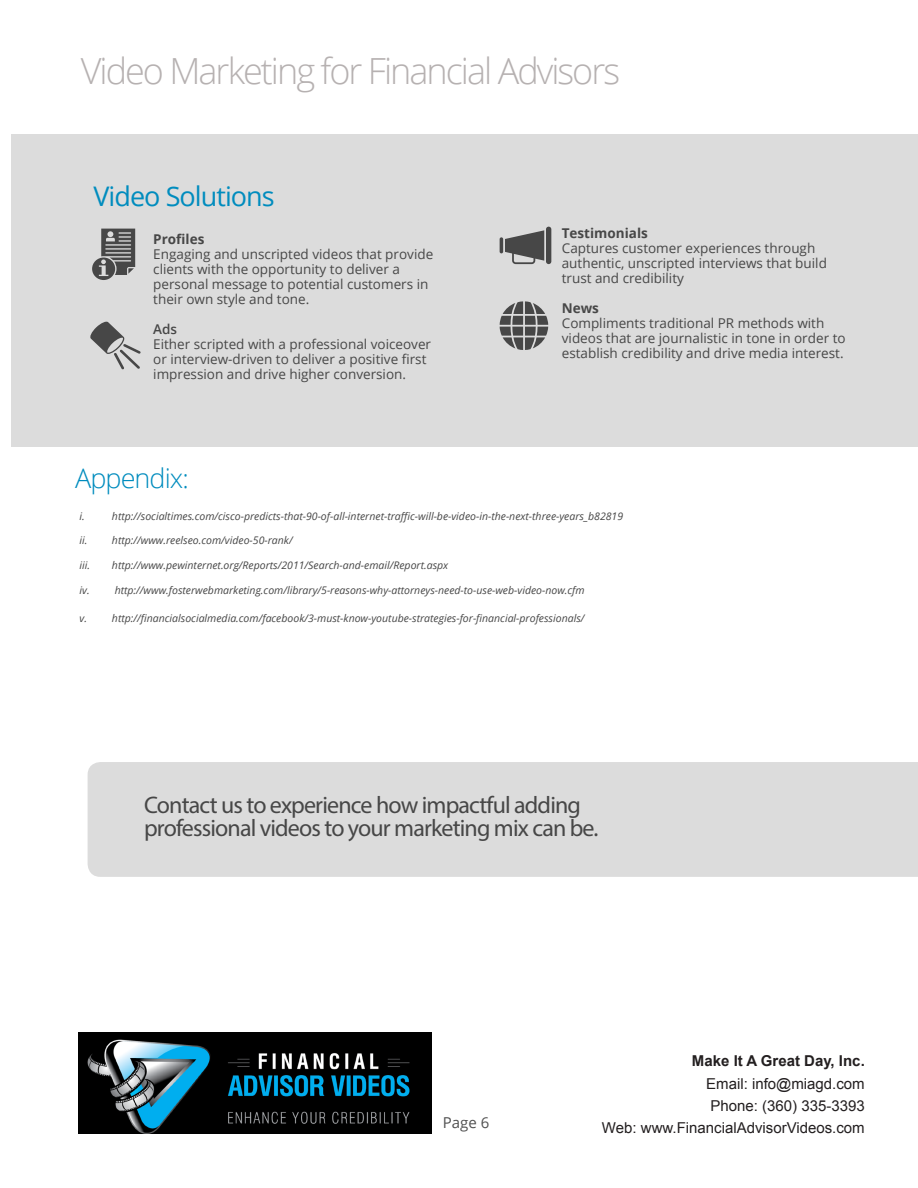
<style>
.page{position:relative;width:918px;height:1188px;background:#fff}
.page>*{position:absolute;margin:0;border:0;box-sizing:border-box;transform-origin:0 0}
.t1{font:300 36px "Open Sans";letter-spacing:-.055em;color:#b6b1b1}
.t2{font:27px "Open Sans";letter-spacing:-.035em;color:#008cbe}
.t3{font:300 27px "Open Sans";letter-spacing:-.035em;color:#008cbe}
.t4{font:24px/22.5px "Myriad Pro";letter-spacing:-.035em;color:#474747}
.t5{font:15px "Arial";color:#231f20}
.t6{font:700 15px "Arial";color:#231f20}
.t7{font:15px "Open Sans";color:#505050}
.t8{font:13.5px/15px "Open Sans";color:#474747}
.t9{font:700 13.5px "Open Sans";color:#474747}
.t10{font:600 13.5px "Open Sans";color:#474747}
.t11{font:italic 10.5px "Open Sans";color:#474747}
</style>
<div class="page">
<div style="left:11px;top:134px;width:907px;height:312px;background:#dcdcdc"></div>
<div style="left:88px;top:762px;width:830px;height:115px;background:#dcdcdc"></div>
<svg style="left:500px;top:227px;width:51px;height:37px"></svg>
<svg style="left:90px;top:321px;width:51px;height:49px"></svg>
<svg style="left:92px;top:229px;width:43px;height:51px"></svg>
<svg style="left:500px;top:301px;width:48px;height:49px"></svg>
<img style="left:78px;top:1032px;width:353px;height:102px">
<p class="t1" style="left:81px;top:46px;width:541px">Video Marketing for Financial Advisors</p>
<p class="t2" style="left:93px;top:177px;width:183px">Video Solutions</p>
<p class="t9" style="left:153px;top:229px;width:53px">Profiles</p>
<p class="t8" style="left:153px;top:246px;width:281px">Engaging and unscripted videos that provide clients with the opportunity to deliver a personal message to potential customers in their own style and tone.</p>
<p class="t10" style="left:153px;top:319px;width:25px">Ads</p>
<p class="t8" style="left:153px;top:336px;width:279px">Either scripted with a professional voiceover or interview-driven to deliver a positive first impression and drive higher conversion.</p>
<p class="t9" style="left:562px;top:223px;width:88px">Testimonials</p>
<p class="t8" style="left:562px;top:240px;width:267px">Captures customer experiences through authentic, unscripted interviews that build trust and credibility</p>
<p class="t9" style="left:562px;top:298px;width:39px">News</p>
<p class="t8" style="left:562px;top:315px;width:285px">Compliments traditional PR methods with videos that are journalistic in tone in order to establish credibility and drive media interest.</p>
<p class="t3" style="left:75px;top:459px;width:115px">Appendix:</p>
<p class="t11" style="left:80px;top:509px;width:7px">i.</p>
<p class="t11" style="left:112px;top:509px;width:513px">http://socialtimes.com/cisco-predicts-that-90-of-all-internet-traffic-will-be-video-in-the-next-three-years_b82819</p>
<p class="t11" style="left:80px;top:533px;width:215px">ii. http://www.reelseo.com/video-50-rank/</p>
<p class="t11" style="left:80px;top:558px;width:12px">iii.</p>
<p class="t11" style="left:112px;top:558px;width:338px">http://www.pewinternet.org/Reports/2011/Search-and-email/Report.aspx</p>
<p class="t11" style="left:80px;top:583px;width:507px">iv. http://www.fosterwebmarketing.com/library/5-reasons-why-attorneys-need-to-use-web-video-now.cfm</p>
<p class="t11" style="left:80px;top:611px;width:507px">v. http://financialsocialmedia.com/facebook/3-must-know-youtube-strategies-for-financial-professionals/</p>
<p class="t4" style="left:144px;top:794px;width:456px">Contact us to experience how impactful adding professional videos to your marketing mix can be.</p>
<p class="t7" style="left:443px;top:1113px;width:48px">Page 6</p>
<p class="t6" style="left:692px;top:1050px;width:174px">Make It A Great Day, Inc.</p>
<p class="t5" style="left:706px;top:1073px;width:160px">Email: info@miagd.com</p>
<p class="t5" style="left:711px;top:1095px;width:156px">Phone: (360) 335-3393</p>
<p class="t5" style="left:602px;top:1117px;width:264px">Web: www.FinancialAdvisorVideos.com</p>
</div>
